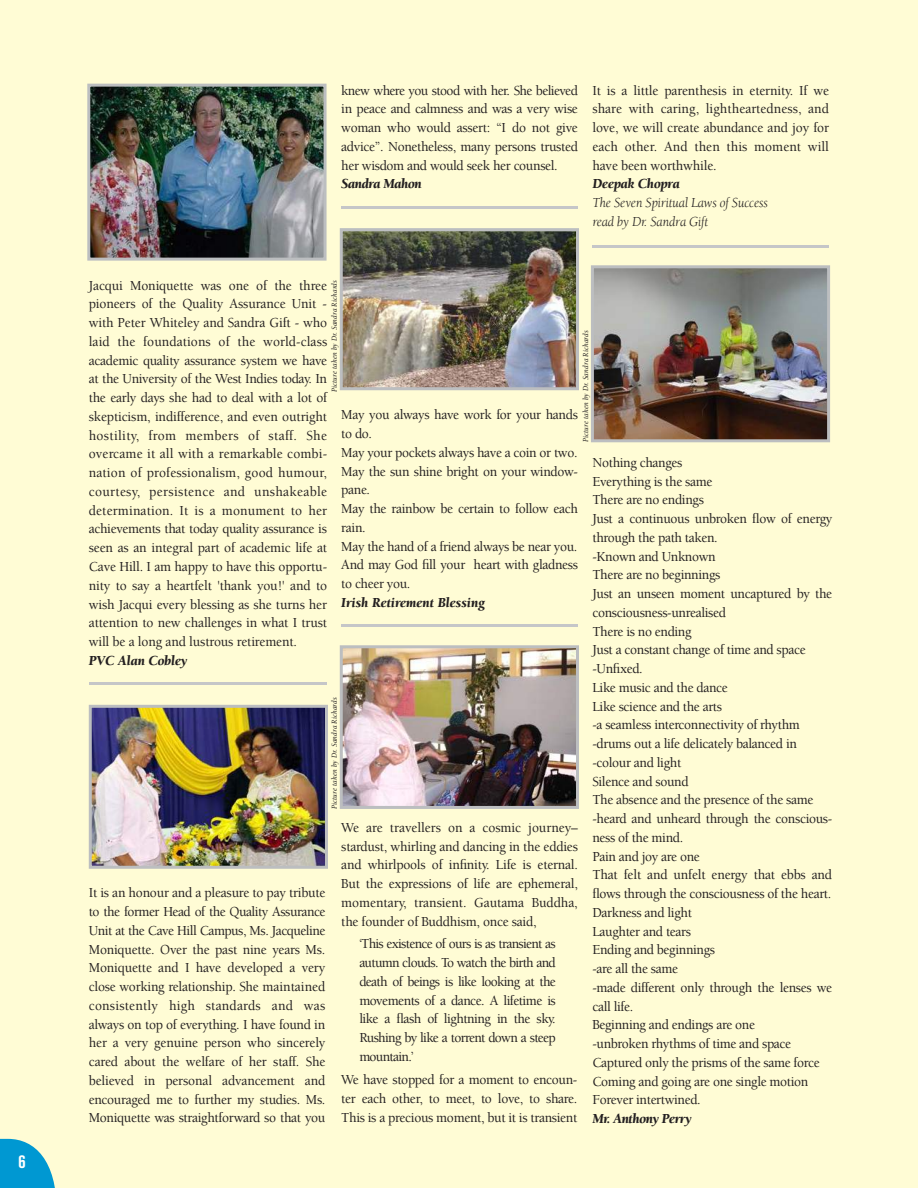
<style>
.page{position:relative;width:918px;height:1188px;background:#fffcd5}
.page>*{position:absolute;margin:0;border:0;box-sizing:border-box;transform-origin:0 0}
.t1{font:700 condensed 18.9px "Akzidenz Grotesk BE";color:#fff;scale:.95 1}
.t2{font:500 14.1px/18.8px "Berkeley Std";letter-spacing:-.025em;color:#231f20;text-align:justify;scale:.95 1}
.t3{font:italic 14.1px/18.8px "Berkeley Std";letter-spacing:-.01em;color:#231f20;scale:.95 1}
.t4{font:italic 900 14.1px "Berkeley Std";letter-spacing:-.005em;color:#231f20;scale:.95 1}
.t5{font:italic 900 14.1px "Berkeley Std";letter-spacing:-.025em;color:#231f20;scale:.95 1}
.t6{font:italic 7.8px "Berkeley Std";letter-spacing:.01em;color:#231f20;scale:.95 1}
</style>
<div class="page">
<hr style="left:341px;top:206px;width:237px;height:3px;background:#c5c6c8">
<hr style="left:592px;top:245px;width:237px;height:3px;background:#c5c6c8">
<hr style="left:89px;top:682px;width:238px;height:3px;background:#c5c6c8">
<hr style="left:341px;top:624px;width:237px;height:3px;background:#c5c6c8">
<img style="left:91px;top:88px;width:232px;height:169px">
<div style="left:87px;top:84px;width:240px;height:177px;border:3px solid #bcbec0"></div>
<img style="left:344px;top:232px;width:231px;height:154px">
<div style="left:340px;top:228px;width:239px;height:162px;border:3px solid #bcbec0"></div>
<img style="left:93px;top:709px;width:231px;height:156px">
<div style="left:89px;top:705px;width:239px;height:164px;border:3px solid #bcbec0"></div>
<img style="left:344px;top:649px;width:231px;height:156px">
<div style="left:340px;top:645px;width:239px;height:164px;border:3px solid #bcbec0"></div>
<img style="left:595px;top:269px;width:231px;height:169px">
<div style="left:591px;top:265px;width:239px;height:177px;border:3px solid #bcbec0"></div>
<svg style="left:0;top:1139px;width:55px;height:49px"></svg>
<h1 class="t1" style="left:18px;top:1150px;width:9px">6</h1>
<p class="t2" style="left:341px;top:81px;width:251px">knew where you stood with her. She believed in peace and calmness and was a very wise woman who would assert: “I do not give advice”. Nonetheless, many persons trusted her wisdom and would seek her counsel.</p>
<p class="t5" style="left:341px;top:177px;width:86px">Sandra Mahon</p>
<p class="t2" style="left:592px;top:81px;width:251px">It is a little parenthesis in eternity. If we share with caring, lightheartedness, and love, we will create abundance and joy for each other. And then this moment will have been worthwhile.</p>
<p class="t4" style="left:592px;top:177px;width:93px">Deepak Chopra</p>
<p class="t3" style="left:592px;top:194px;width:186px">The Seven Spiritual Laws of Success read by Dr. Sandra Gift</p>
<p class="t2" style="left:89px;top:276px;width:252px">Jacqui Moniquette was one of the three pioneers of the Quality Assurance Unit - with Peter Whiteley and Sandra Gift - who laid the foundations of the world-class academic quality assurance system we have at the University of the West Indies today. In the early days she had to deal with a lot of skepticism, indifference, and even outright hostility, from members of staff. She overcame it all with a remarkable combi&shy;nation of professionalism, good humour, courtesy, persistence and unshakeable determination. It is a monument to her achievements that today quality assurance is seen as an integral part of academic life at Cave Hill. I am happy to have this opportu&shy;nity to say a heartfelt 'thank you!' and to wish Jacqui every blessing as she turns her attention to new challenges in what I trust will be a long and lustrous retirement.</p>
<p class="t4" style="left:89px;top:653px;width:105px">PVC Alan Cobley</p>
<p class="t6" style="left:330px;top:392px;width:119px;rotate:-90deg">Picture taken by Dr. Sandra Richards</p>
<p class="t6" style="left:581px;top:442px;width:119px;rotate:-90deg">Picture taken by Dr. Sandra Richards</p>
<p class="t2" style="left:341px;top:406px;width:251px;text-align:left">May you always have work for your hands to do.<br>May your pockets always have a coin or two.<br>May the sun shine bright on your window&shy;pane.<br>May the rainbow be certain to follow each rain.<br>May the hand of a friend always be near you.<br>And may God fill your heart with gladness to cheer you.</p>
<p class="t4" style="left:341px;top:595px;width:153px">Irish Retirement Blessing</p>
<p class="t2" style="left:592px;top:453px;width:254px;text-align:left">Nothing changes<br>Everything is the same<br>There are no endings<br>Just a continuous unbroken flow of energy through the path taken.<br>-Known and Unknown<br>There are no beginnings<br>Just an unseen moment uncaptured by the consciousness-unrealised<br>There is no ending<br>Just a constant change of time and space -Unfixed.<br>Like music and the dance<br>Like science and the arts<br>-a seamless interconnectivity of rhythm -drums out a life delicately balanced in -colour and light<br>Silence and sound<br>The absence and the presence of the same -heard and unheard through the conscious&shy;ness of the mind.<br>Pain and joy are one<br>That felt and unfelt energy that ebbs and flows through the consciousness of the heart.<br>Darkness and light<br>Laughter and tears<br>Ending and beginnings<br>-are all the same<br>-made different only through the lenses we call life.<br>Beginning and endings are one<br>-unbroken rhythms of time and space<br>Captured only the prisms of the same force<br>Coming and going are one single motion<br>Forever intertwined.</p>
<p class="t5" style="left:592px;top:1111px;width:106px">Mr. Anthony Perry</p>
<p class="t6" style="left:330px;top:809px;width:119px;rotate:-90deg">Picture taken by Dr. Sandra Richards</p>
<p class="t2" style="left:341px;top:818px;width:251px">We are travellers on a cosmic journey– stardust, whirling and dancing in the eddies and whirlpools of infinity. Life is eternal.<br>But the expressions of life are ephemeral, momentary, transient. Gautama Buddha, the founder of Buddhism, once said,</p>
<p class="t2" style="left:89px;top:884px;width:251px">It is an honour and a pleasure to pay tribute to the former Head of the Quality Assurance Unit at the Cave Hill Campus, Ms. Jacqueline Moniquette. Over the past nine years Ms.<br>Moniquette and I have developed a very close working relationship. She maintained consistently high standards and was always on top of everything. I have found in her a very genuine person who sincerely cared about the welfare of her staff. She believed in personal advancement and encouraged me to further my studies. Ms.<br>Moniquette was straightforward so that you</p>
<p class="t2" style="left:359px;top:935px;width:208px">‘This existence of ours is as transient as autumn clouds. To watch the birth and death of beings is like looking at the movements of a dance. A lifetime is like a flash of lightning in the sky.<br>Rushing by like a torrent down a steep mountain.’</p>
<p class="t2" style="left:341px;top:1071px;width:250px">We have stopped for a moment to encoun&shy;ter each other, to meet, to love, to share.<br>This is a precious moment, but it is transient</p>
</div>
